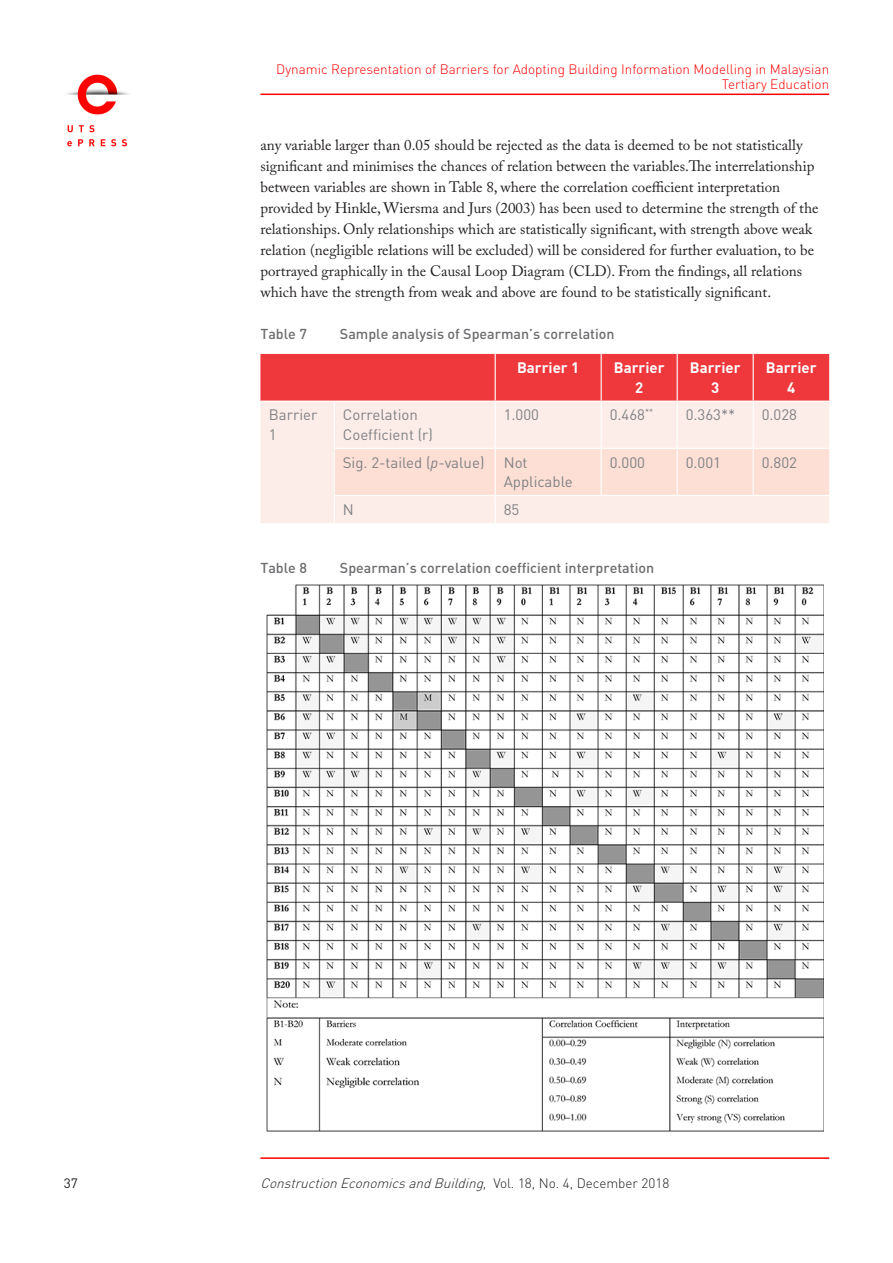
<style>
.page{position:relative;width:893px;height:1263px;background:#fff}
.page>*{position:absolute;margin:0;border:0;box-sizing:border-box;transform-origin:0 0}
.Body_copy_-_1st_para{font:15px/21px "Adobe Caslon Pro";color:#231f20}
.T_Body{font:15px/19.5px "DIN";color:#808285}
.T_Head{font:700 15px/19.5px "DIN";color:#fff;text-align:center}
.Caption_Table{font:500 14.25px "DIN";color:#6c6d70}
.t1{font:300 13.5px/15px "DIN Pro";color:#fe0000;text-align:right}
.t2{font:italic 300 13.5px "DIN Pro";color:#231f20}
.t3{font:13.5px "DIN Pro";color:#231f20}
.s1{font-style:italic}
.s2{font-style:normal}
</style>
<div class="page">
<hr style="left:260px;top:1157px;width:569px;height:2px;background:#fe0000">
<div style="left:260px;top:354px;width:569px;height:47px;background:#ee383c"></div>
<div style="left:260px;top:402px;width:569px;height:121px;background:#fdede8"></div>
<hr style="left:495px;top:354px;width:1px;height:47px;background:#fff">
<hr style="left:601px;top:354px;width:1px;height:47px;background:#fff">
<hr style="left:677px;top:354px;width:1px;height:47px;background:#fff">
<hr style="left:753px;top:354px;width:1px;height:47px;background:#fff">
<hr style="left:334px;top:402px;width:1px;height:46px;background:#fff">
<hr style="left:495px;top:402px;width:1px;height:46px;background:#fff">
<hr style="left:601px;top:402px;width:1px;height:46px;background:#fff">
<hr style="left:677px;top:402px;width:1px;height:46px;background:#fff">
<hr style="left:753px;top:402px;width:1px;height:46px;background:#fff">
<svg style="left:334px;top:448px;width:495px;height:75px;background:#fde5dd"></svg>
<hr style="left:601px;top:495px;width:76px;height:1px;background:#fff">
<hr style="left:677px;top:495px;width:76px;height:1px;background:#fff">
<hr style="left:753px;top:495px;width:76px;height:1px;background:#fff">
<img style="left:266px;top:584px;width:558px;height:547px">
<img style="left:67px;top:74px;width:62px;height:73px">
<hr style="left:260px;top:94px;width:569px;height:1px;background:#fe0000">
<p class="t1" style="left:276px;top:61px;width:554px">Dynamic Representation of Barriers for Adopting Building Information Modelling in Malaysian<br>Tertiary Education</p>
<p class="Body_copy_-_1st_para" style="left:260px;top:134px;width:560px">any variable larger than 0.05 should be rejected as the data is deemed to be not statistically significant and minimises the chances of relation between the variables.The interrelationship between variables are shown in Table 8, where the correlation coefficient interpretation provided by Hinkle, Wiersma and Jurs (2003) has been used to determine the strength of the relationships. Only relationships which are statistically significant, with strength above weak relation (negligible relations will be excluded) will be considered for further evaluation, to be portrayed graphically in the Causal Loop Diagram (CLD). From the findings, all relations which have the strength from weak and above are found to be statistically significant.</p>
<p class="Caption_Table" style="left:260px;top:325px;width:48px">Table 7</p>
<p class="Caption_Table" style="left:340px;top:325px;width:276px">Sample analysis of Spearman’s correlation</p>
<p class="T_Head" style="left:517px;top:357px;width:64px">Barrier 1</p>
<p class="T_Head" style="left:614px;top:357px;width:52px">Barrier<br>2</p>
<p class="T_Head" style="left:690px;top:357px;width:52px">Barrier<br>3</p>
<p class="T_Head" style="left:766px;top:357px;width:52px">Barrier<br>4</p>
<p class="T_Body" style="left:269px;top:405px;width:50px">Barrier<br>1</p>
<p class="T_Body" style="left:343px;top:405px;width:92px">Correlation<br>Coefficient (r)</p>
<p class="T_Body" style="left:504px;top:405px;width:37px">1.000</p>
<p class="T_Body" style="left:610px;top:405px;width:45px">0.468<sup>**</sup></p>
<p class="T_Body" style="left:686px;top:405px;width:51px">0.363**</p>
<p class="T_Body" style="left:762px;top:405px;width:37px">0.028</p>
<p class="T_Body" style="left:343px;top:452px;width:143px">Sig. 2-tailed (<span class="s1">p</span>-value)</p>
<p class="T_Body" style="left:504px;top:452px;width:71px">Not<br>Applicable</p>
<p class="T_Body" style="left:610px;top:452px;width:37px">0.000</p>
<p class="T_Body" style="left:686px;top:452px;width:37px">0.001</p>
<p class="T_Body" style="left:762px;top:452px;width:37px">0.802</p>
<p class="T_Body" style="left:343px;top:499px;width:12px">N</p>
<p class="T_Body" style="left:504px;top:499px;width:17px">85</p>
<p class="Caption_Table" style="left:260px;top:559px;width:48px">Table 8</p>
<p class="Caption_Table" style="left:340px;top:559px;width:316px">Spearman’s correlation coefficient interpretation</p>
<p class="t3" style="left:64px;top:1174px;width:16px">37</p>
<p class="t2" style="left:260px;top:1174px;width:410px">ConstructionEconomicsandBuilding<span class="s2">, Vo l . 1 8 , N o . 4 , D e c e m b e r 2 0 1 8</span></p>
</div>
